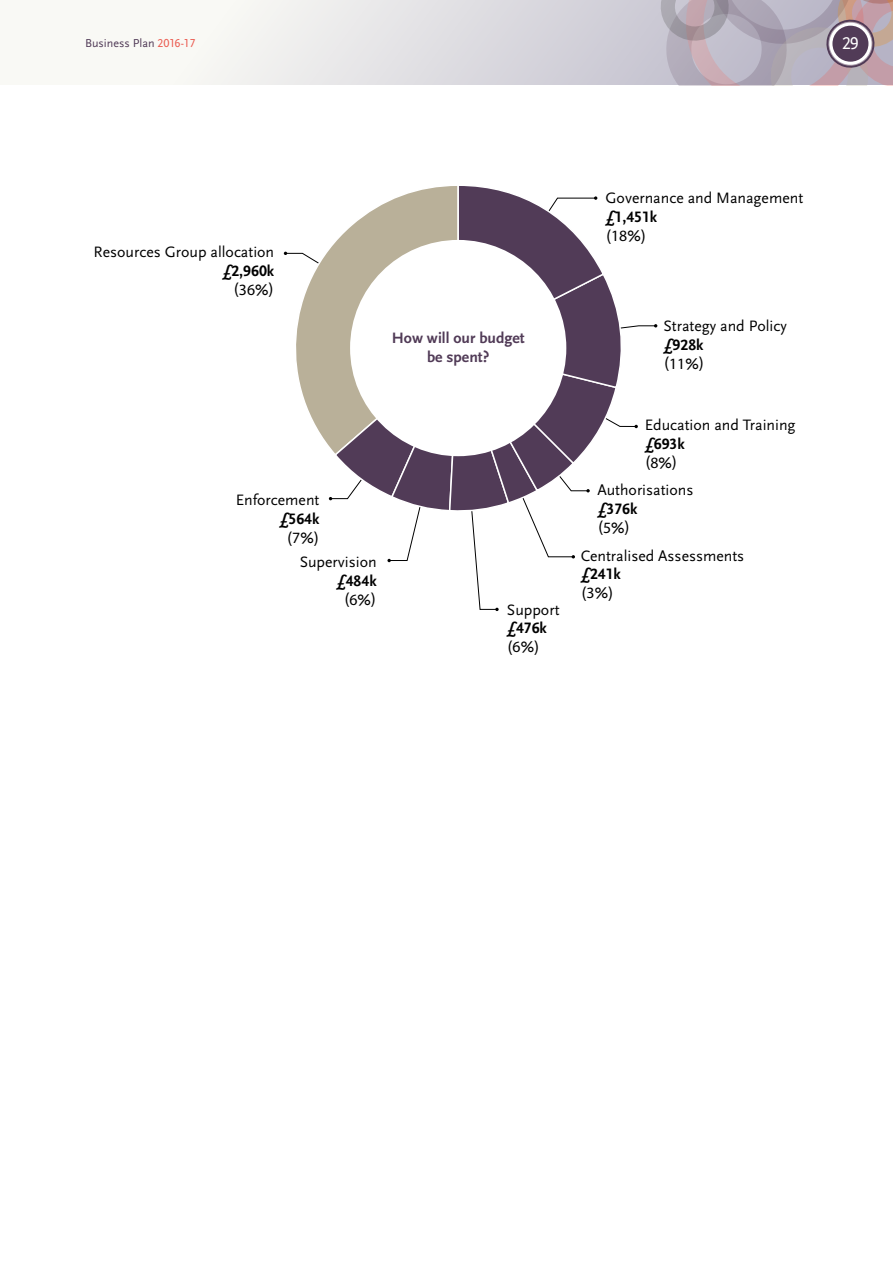
<style>
.page{position:relative;width:893px;height:1263px;background:#fff}
.page>*{position:absolute;margin:0;border:0;box-sizing:border-box;transform-origin:0 0}
.t1{font:18px "Scala Sans Caps";color:#fff}
.t2{font:15.75px/28.5px "Scala Sans";color:#000}
.t3{font:700 15.75px "Scala Sans Figures";color:#000}
.t4{font:700 15.75px/18.9px "Scala Sans";color:#513b57;text-align:center}
.t5{font:12px "Scala Sans";color:#513b57}
.s1{font-family:"Scala Sans Caps";color:#eb5b50}
.s2{font-family:"Scala Sans"}
.s3{font-family:"Myriad Pro"}
.s4{font-family:"Scala Sans Figures";font-weight:700}
</style>
<div class="page">
<svg style="left:173px;top:0;width:478px;height:85px"></svg>
<svg style="left:651px;top:0;width:242px;height:85px;background:#b2a6b3"></svg>
<svg style="left:284px;top:186px;width:373px;height:425px"></svg>
<div style="left:350px;top:240px;width:216px;height:216px;background:#fff;border-radius:50%"></div>
<p class="t5" style="left:85px;top:37px;width:112px">Business Plan <span class="s1">2016-17</span></p>
<p class="t1" style="left:842px;top:34px;width:18px">29</p>
<p class="t2" style="left:93px;top:238px;width:182px">Resources Group allocation</p>
<p class="t3" style="left:222px;top:264px;width:53px">£2,960<span class="s2">k</span></p>
<p class="t2" style="left:233px;top:274px;width:42px">(<span class="s3">36</span><span class="s4">%</span>)</p>
<p class="t4" style="left:392px;top:329px;width:134px">How will our budget be spent?</p>
<p class="t2" style="left:236px;top:486px;width:85px">Enforcement</p>
<p class="t3" style="left:279px;top:513px;width:42px">£564<span class="s2">k</span></p>
<p class="t2" style="left:287px;top:522px;width:34px">(<span class="s3">7</span><span class="s4">%</span>)</p>
<p class="t2" style="left:300px;top:548px;width:79px">Supervision</p>
<p class="t3" style="left:337px;top:574px;width:42px">£484<span class="s2">k</span></p>
<p class="t2" style="left:344px;top:584px;width:34px">(<span class="s3">6</span><span class="s4">%</span>)</p>
<p class="t2" style="left:507px;top:595px;width:54px">Support</p>
<p class="t3" style="left:507px;top:622px;width:42px">£476<span class="s2">k</span></p>
<p class="t2" style="left:507px;top:632px;width:34px">(<span class="s3">6</span><span class="s4">%</span>)</p>
<p class="t2" style="left:605px;top:184px;width:199px">Governance and Management</p>
<p class="t3" style="left:605px;top:211px;width:53px">£1,451<span class="s2">k</span></p>
<p class="t2" style="left:605px;top:221px;width:42px">(<span class="s3">18</span><span class="s4">%</span>)</p>
<p class="t2" style="left:663px;top:312px;width:125px">Strategy and Policy</p>
<p class="t3" style="left:663px;top:338px;width:42px">£928<span class="s2">k</span></p>
<p class="t2" style="left:663px;top:348px;width:42px">(<span class="s3">11</span><span class="s4">%</span>)</p>
<p class="t2" style="left:645px;top:411px;width:152px">Education and Training</p>
<p class="t3" style="left:645px;top:437px;width:42px">£693<span class="s2">k</span></p>
<p class="t2" style="left:597px;top:447px;width:98px;text-indent:47px">(<span class="s3">8</span><span class="s4">%</span>)<br>Authorisations</p>
<p class="t3" style="left:597px;top:502px;width:42px">£376<span class="s2">k</span></p>
<p class="t2" style="left:581px;top:512px;width:165px;line-height:29.2px;text-indent:16px">(<span class="s3">5</span><span class="s4">%</span>)<br>Centralised Assessments</p>
<p class="t3" style="left:581px;top:568px;width:42px">£241<span class="s2">k</span></p>
<p class="t2" style="left:581px;top:578px;width:34px">(<span class="s3">3</span><span class="s4">%</span>)</p>
</div>
